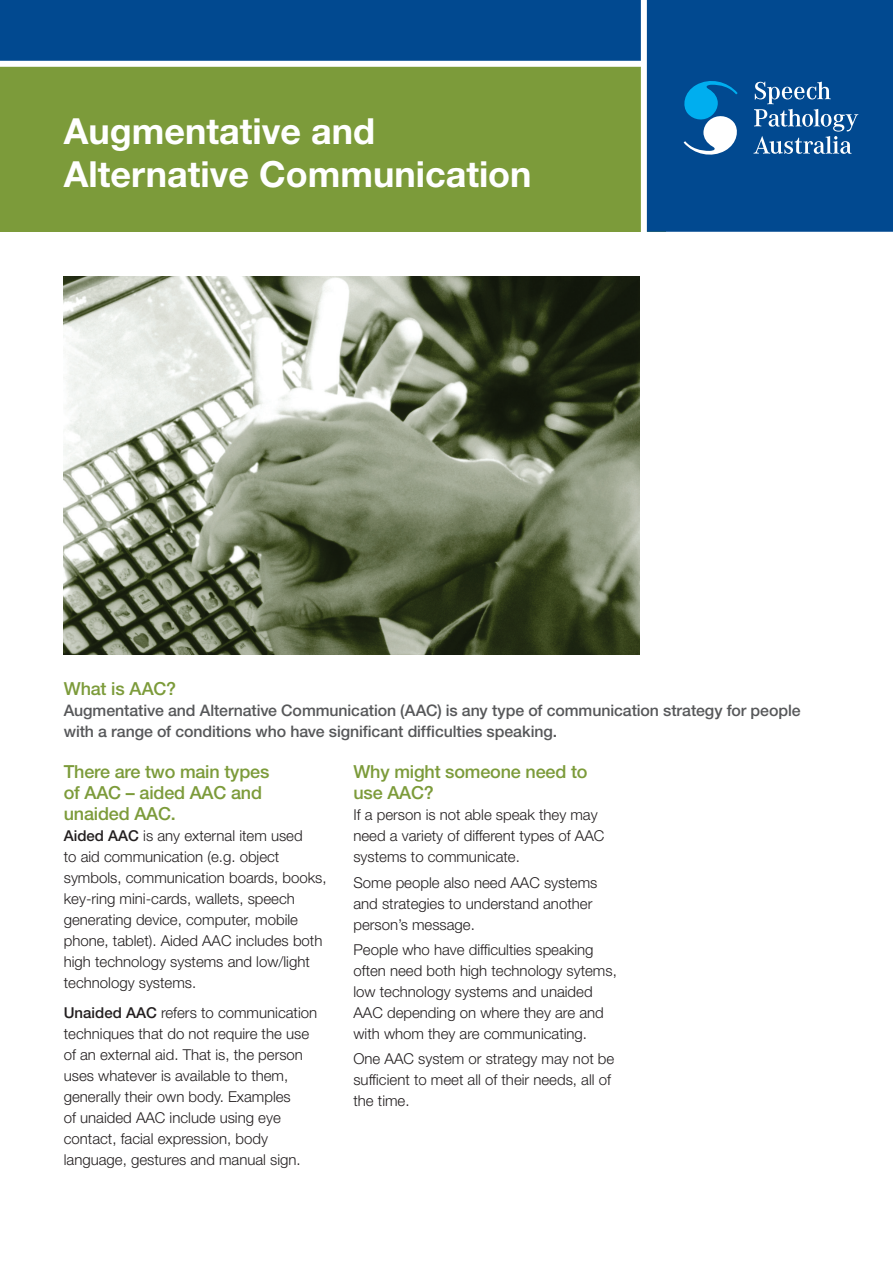
<style>
.page{position:relative;width:893px;height:1263px;background:#fff}
.page>*{position:absolute;margin:0;border:0;box-sizing:border-box;transform-origin:0 0}
.t1{font:700 36px/43.2px "Helvetica Neue LT Std";color:#fff}
.t2{font:500 18px/21px "Helvetica Neue LT Std";letter-spacing:-.01em;color:#7c9b3a}
.t3{font:500 15.9px/21px "Helvetica Neue LT Std";letter-spacing:-.005em;color:#57585a}
.t4{font:300 15px/21px "Helvetica Neue LT Std";color:#231f20}
.s1{font-weight:500}
</style>
<div class="page">
<div style="left:0;top:57px;width:665px;height:175px;background:#7c9b3a"></div>
<div style="left:647px;top:0;width:246px;height:232px;background:#014990"></div>
<svg style="left:754px;top:82px;width:104px;height:72px;background:#356ea6"></svg>
<svg style="left:682px;top:77px;width:58px;height:81px"></svg>
<div style="left:1px;top:1px;width:640px;height:61px;background:#014990"></div>
<div style="left:0;top:0;width:642px;height:63px;border:2px solid #014990"></div>
<div style="left:641px;top:0;width:6px;height:258px;background:#fff"></div>
<div style="left:0;top:61px;width:644px;height:6px;background:#fff"></div>
<img style="left:64px;top:276px;width:576px;height:379px">
<h1 class="t1" style="left:64px;top:108px;width:469px">Augmentative and<br>Alternative Communication</h1>
<p class="t2" style="left:64px;top:678px;width:114px">What is AAC?</p>
<p class="t3" style="left:64px;top:700px;width:738px">Augmentative and Alternative Communication (AAC) is any type of communication strategy for people with a range of conditions who have significant difficulties speaking.</p>
<p class="t2" style="left:64px;top:761px;width:207px">There are two main types of AAC – aided AAC and unaided AAC.</p>
<p class="t4" style="left:64px;top:825px;width:264px"><span class="s1">Aided AAC</span> is any external item used<br>to aid communication (e.g. object symbols, communication boards, books, key-ring mini-cards, wallets, speech generating device, computer, mobile phone, tablet). Aided AAC includes both high technology systems and low/light technology systems.</p>
<p class="t4" style="left:64px;top:1002px;width:255px"><span class="s1">Unaided AAC</span> refers to communication techniques that do not require the use of an external aid. That is, the person uses whatever is available to them, generally their own body. Examples<br>of unaided AAC include using eye contact, facial expression, body language, gestures and manual sign.</p>
<p class="t2" style="left:353px;top:761px;width:236px">Why might someone need to use AAC?</p>
<p class="t4" style="left:353px;top:804px;width:252px">If a person is not able speak they may need a variety of different types of AAC systems to communicate.</p>
<p class="t4" style="left:353px;top:871px;width:245px">Some people also need AAC systems and strategies to understand another person’s message.</p>
<p class="t4" style="left:353px;top:939px;width:265px">People who have difficulties speaking often need both high technology sytems, low technology systems and unaided AAC depending on where they are and with whom they are communicating.</p>
<p class="t4" style="left:353px;top:1048px;width:262px">One AAC system or strategy may not be sufficient to meet all of their needs, all of the time.</p>
</div>
